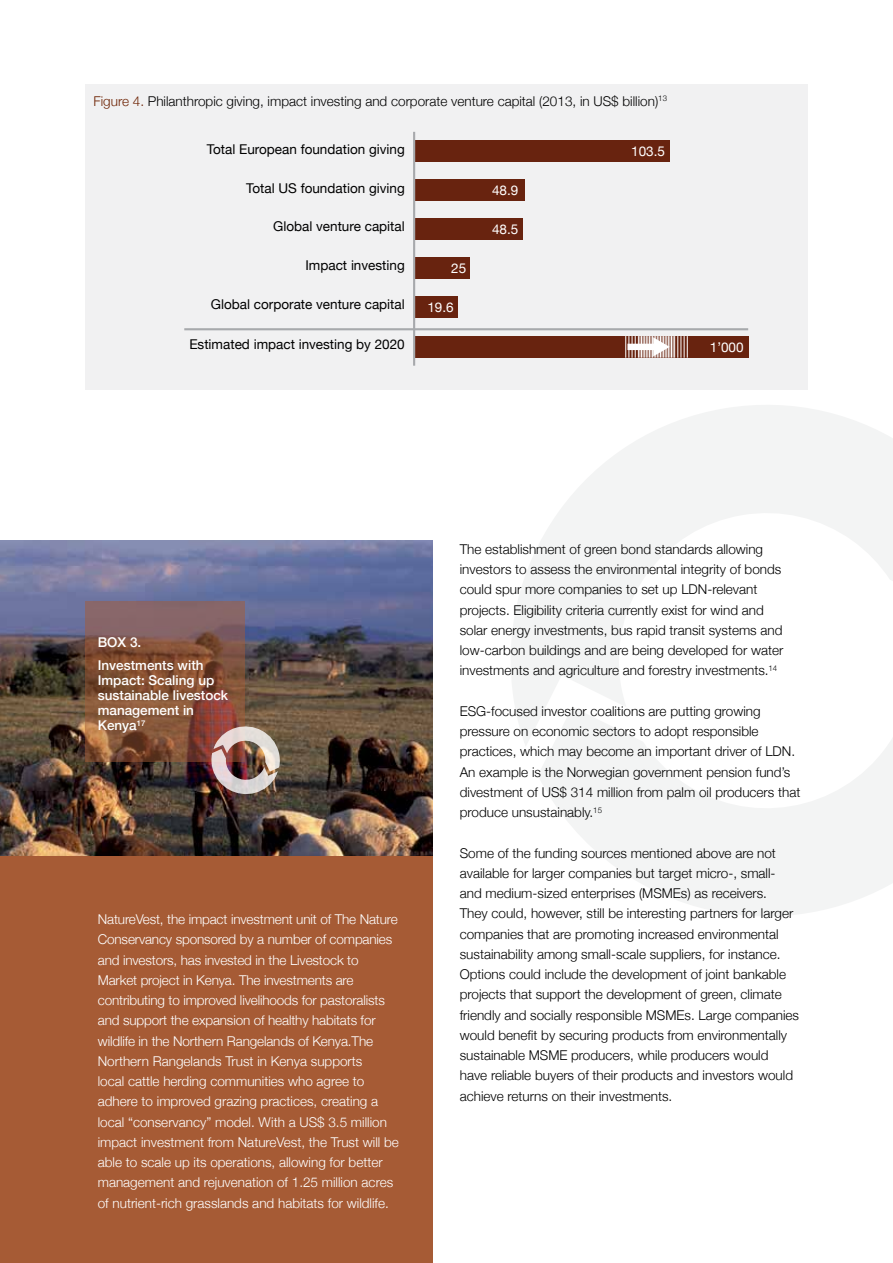
<style>
.page{position:relative;width:893px;height:1263px;background:#fff}
.page>*{position:absolute;margin:0;border:0;box-sizing:border-box;transform-origin:0 0}
.t1{font:300 13.5px/20.2px "Helvetica Neue";color:#000}
.t2{font:300 13.5px/20.2px "Helvetica Neue";color:#fff}
.t3{font:13.5px "Helvetica Neue";color:#000}
.t4{font:500 13.5px/15px "Helvetica Neue";color:#fff}
.t5{font:13.5px "Helvetica Neue";color:#fff}
.s1{color:#6e2405}
</style>
<div class="page">
<div style="left:0;top:541px;width:433px;height:722px;background:#a65b35"></div>
<img style="left:0;top:541px;width:433px;height:315px">
<svg style="left:85px;top:602px;width:160px;height:160px;background:#835541"></svg>
<img style="left:201px;top:716px;width:88px;height:92px">
<svg style="left:511px;top:405px;width:382px;height:340px;fill:#f3f4f4"></svg>
<svg style="left:538px;top:574px;width:355px;height:342px"></svg>
<div style="left:85px;top:84px;width:723px;height:306px;background:#f1f1f2"></div>
<div style="left:414px;top:336px;width:334px;height:22px;background:#68230f"></div>
<div style="left:414px;top:296px;width:44px;height:22px;background:#68230f"></div>
<div style="left:414px;top:257px;width:55px;height:22px;background:#68230f"></div>
<div style="left:414px;top:218px;width:108px;height:22px;background:#68230f"></div>
<div style="left:414px;top:179px;width:111px;height:22px;background:#68230f"></div>
<div style="left:414px;top:140px;width:256px;height:22px;background:#68230f"></div>
<hr style="left:184px;top:328px;width:564px;height:2px;background:#a7a9ac">
<svg style="left:625px;top:336px;width:63px;height:22px"></svg>
<hr style="left:413px;top:132px;width:2px;height:234px;background:#a7a9ac">
<p class="t1" style="left:94px;top:90px;width:575px"><span class="s1">Figure 4.</span> Philanthropic giving, impact investing and corporate venture capital (2013, in US$ billion)<sup>13</sup></p>
<p class="t3" style="left:207px;top:139px;width:199px">Total European foundation giving</p>
<p class="t5" style="left:631px;top:141px;width:35px">103.5</p>
<p class="t3" style="left:246px;top:178px;width:160px">Total US foundation giving</p>
<p class="t5" style="left:492px;top:180px;width:28px">48.9</p>
<p class="t3" style="left:273px;top:217px;width:133px">Global venture capital</p>
<p class="t5" style="left:492px;top:219px;width:28px">48.5</p>
<p class="t3" style="left:305px;top:256px;width:101px">Impact investing</p>
<p class="t5" style="left:451px;top:258px;width:17px">25</p>
<p class="t3" style="left:211px;top:295px;width:195px">Global corporate venture capital</p>
<p class="t5" style="left:427px;top:297px;width:28px">19.6</p>
<p class="t3" style="left:189px;top:335px;width:217px">Estimated impact investing by 2020</p>
<p class="t5" style="left:710px;top:337px;width:35px">1’000</p>
<p class="t4" style="left:98px;top:629px;width:107px;line-height:23.5px">BOX 3.<br>Investments with</p>
<p class="t4" style="left:98px;top:672px;width:132px">Impact: Scaling up sustainable livestock management in<br>Kenya<sup>17</sup></p>
<p class="t2" style="left:98px;top:908px;width:303px">NatureVest, the impact investment unit of The Nature Conservancy sponsored by a number of companies and investors, has invested in the Livestock to Market project in Kenya. The investments are contributing to improved livelihoods for pastoralists and support the expansion of healthy habitats for wildlife in the Northern Rangelands of Kenya.The Northern Rangelands Trust in Kenya supports<br>local cattle herding communities who agree to adhere to improved grazing practices, creating a local “conservancy” model. With a US$ 3.5 million impact investment from NatureVest, the Trust will be able to scale up its operations, allowing for better management and rejuvenation of 1.25 million acres of nutrient-rich grasslands and habitats for wildlife.</p>
<p class="t1" style="left:460px;top:538px;width:325px">The establishment of green bond standards allowing investors to assess the environmental integrity of bonds could spur more companies to set up LDN-relevant projects. Eligibility criteria currently exist for wind and solar energy investments, bus rapid transit systems and low-carbon buildings and are being developed for water investments and agriculture and forestry investments.<sup>14</sup></p>
<p class="t1" style="left:460px;top:700px;width:342px">ESG-focused investor coalitions are putting growing pressure on economic sectors to adopt responsible practices, which may become an important driver of LDN.<br>An example is the Norwegian government pension fund’s divestment of US$ 314 million from palm oil producers that produce unsustainably.<sup>15</sup></p>
<p class="t1" style="left:460px;top:842px;width:341px">Some of the funding sources mentioned above are not available for larger companies but target micro-, small&shy;and medium-sized enterprises (MSMEs) as receivers.<br>They could, however, still be interesting partners for larger companies that are promoting increased environmental sustainability among small-scale suppliers, for instance.<br>Options could include the development of joint bankable projects that support the development of green, climate friendly and socially responsible MSMEs. Large companies would benefit by securing products from environmentally sustainable MSME producers, while producers would have reliable buyers of their products and investors would achieve returns on their investments.</p>
</div>
